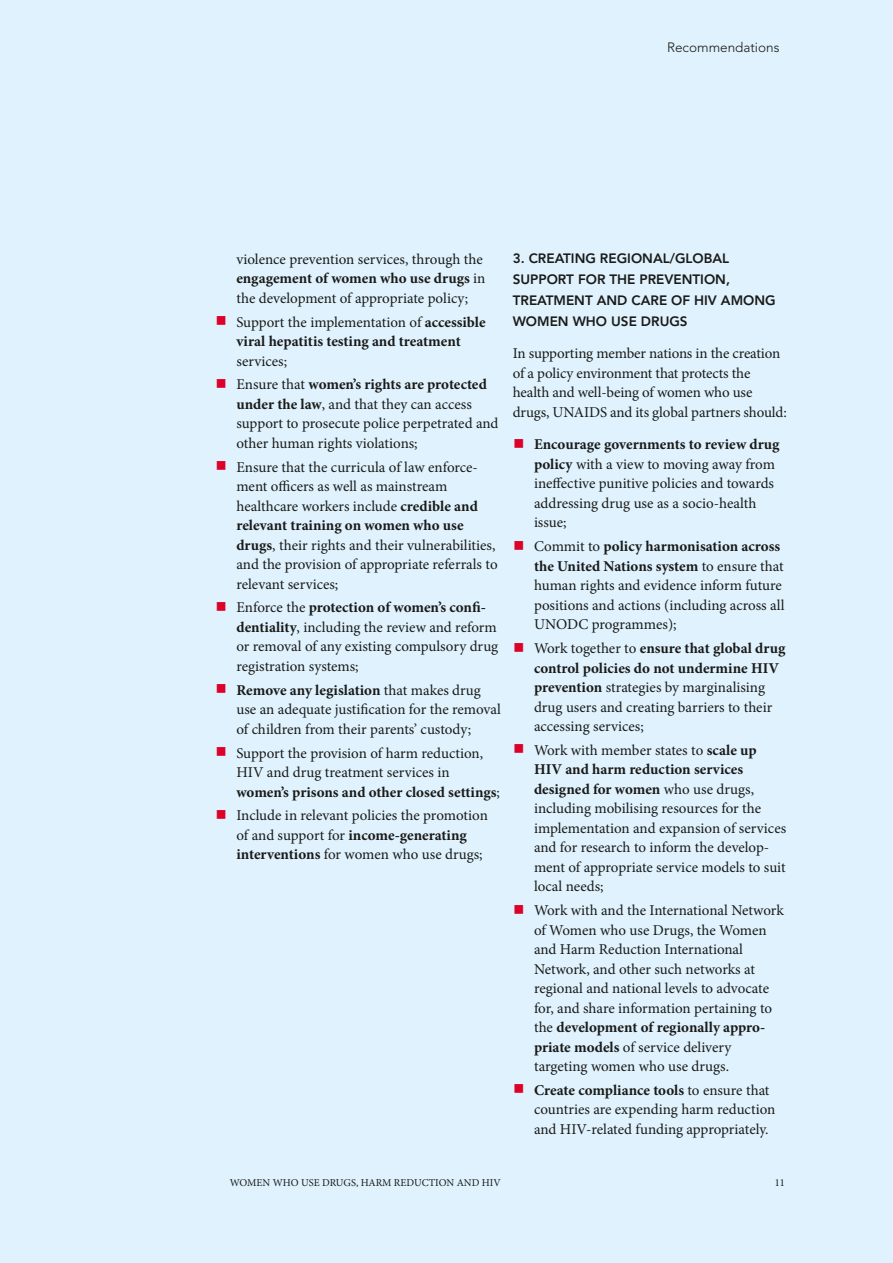
<style>
.page{position:relative;width:893px;height:1263px;background:#dff2fd}
.page>*{position:absolute;margin:0;border:0;box-sizing:border-box;transform-origin:0 0}
.t1{font:15px/19.5px "Minion Pro";letter-spacing:-.005em;color:#1a1a18}
.t2{font:700 15px/19.5px "Minion Pro";letter-spacing:-.005em;color:#1a1a18;text-align:center}
.t3{font:800 13.5px/21px "Avenir";color:#1a1a18;text-align:justify}
.t4{font:300 13.5px "Avenir";color:#1a1a18}
.t5{font:10.5px "Minion Pro";color:#1a1a18}
.s1{font-weight:700}
.s2{font-weight:400;font-size:30px;color:#dd0029}
.s3{font-weight:400}
.s4{font-size:30px;color:#dd0029}
</style>
<div class="page">
<p class="t4" style="left:667px;top:40px;width:114px">Recommendations</p>
<p class="t1" style="left:236px;top:249px;width:250px">violence prevention services, through the <span class="s1">engagement of women who use drugs</span> in the development of appropriate policy;</p>
<p class="t2" style="left:215px;top:312px;width:272px"><span class="s2">■</span> <span class="s3">Support the implementation of</span> accessible viral hepatitis testing and treatment</p>
<p class="t1" style="left:236px;top:351px;width:52px">services;</p>
<p class="t1" style="left:236px;top:375px;width:264px;text-indent:-21px"><span class="s4">■</span> Ensure that <span class="s1">women’s rights are protected under the law</span>, and that they can access support to prosecute police perpetrated and other human rights violations;</p>
<p class="t1" style="left:236px;top:457px;width:263px;text-indent:-21px"><span class="s4">■</span> Ensure that the curricula of law enforce&shy;ment officers as well as mainstream healthcare workers include <span class="s1">credible and relevant training on women who use drugs</span>, their rights and their vulnerabilities, and the provision of appropriate referrals to relevant services;</p>
<p class="t1" style="left:236px;top:598px;width:263px;text-indent:-21px"><span class="s4">■</span> Enforce the <span class="s1">protection of women’s confi&shy;dentiality</span>, including the review and reform or removal of any existing compulsory drug registration systems;</p>
<p class="t1" style="left:236px;top:680px;width:266px;text-indent:-21px"><span class="s4">■</span> <span class="s1">Remove any legislation</span> that makes drug use an adequate justification for the removal of children from their parents’ custody;</p>
<p class="t1" style="left:236px;top:743px;width:265px;text-indent:-21px"><span class="s4">■</span> Support the provision of harm reduction,<br>HIV and drug treatment services in <span class="s1">women’s prisons and other closed settings</span>;</p>
<p class="t1" style="left:236px;top:806px;width:253px;text-indent:-21px"><span class="s4">■</span> Include in relevant policies the promotion of and support for <span class="s1">income-generating interventions</span> for women who use drugs;</p>
<p class="t3" style="left:513px;top:248px;width:219px">3. CREATING REGIONAL/GLOBAL SUPPORT FOR THE PREVENTION, TREATMENT AND CARE OF HIV</p>
<p class="t3" style="left:721px;top:290px;width:56px">AMONG</p>
<p class="t3" style="left:513px;top:311px;width:175px">WOMEN WHO USE DRUGS</p>
<p class="t1" style="left:513px;top:344px;width:275px">In supporting member nations in the creation of a policy environment that protects the health and well-being of women who use drugs, UNAIDS and its global partners should:</p>
<p class="t1" style="left:534px;top:435px;width:247px;text-indent:-21px"><span class="s4">■</span> <span class="s1">Encourage governments to review drug policy</span> with a view to moving away from ineffective punitive policies and towards addressing drug use as a socio-health issue;</p>
<p class="t1" style="left:534px;top:537px;width:252px;text-indent:-21px"><span class="s4">■</span> Commit to <span class="s1">policy harmonisation across the United Nations system</span> to ensure that human rights and evidence inform future positions and actions (including across all UNODC programmes);</p>
<p class="t1" style="left:534px;top:638px;width:253px;text-indent:-21px"><span class="s4">■</span> Work together to <span class="s1">ensure that global drug control policies do not undermine HIV prevention</span> strategies by marginalising drug users and creating barriers to their accessing services;</p>
<p class="t1" style="left:534px;top:740px;width:254px;text-indent:-21px"><span class="s4">■</span> Work with member states to <span class="s1">scale up HIV and harm reduction services designed for women</span> who use drugs, including mobilising resources for the implementation and expansion of services and for research to inform the develop&shy;ment of appropriate service models to suit local needs;</p>
<p class="t1" style="left:534px;top:900px;width:251px;text-indent:-21px"><span class="s4">■</span> Work with and the International Network of Women who use Drugs, the Women and Harm Reduction International Network, and other such networks at regional and national levels to advocate for, and share information pertaining to the <span class="s1">development of regionally appro&shy;priate models</span> of service delivery targeting women who use drugs.</p>
<p class="t1" style="left:534px;top:1080px;width:243px;text-indent:-21px"><span class="s4">■</span> <span class="s1">Create compliance tools</span> to ensure that countries are expending harm reduction and HIV-related funding appropriately.</p>
<p class="t5" style="left:217px;top:1175px;width:273px">WOMEN WHO USE DRUGS, HARM REDUCTION AND HIV</p>
<p class="t5" style="left:778px;top:1175px;width:12px">11</p>
<p class="t5" style="left:230px;top:1175px;width:273px">WOMEN WHO USE DRUGS, HARM REDUCTION AND HIV</p>
<p class="t5" style="left:775px;top:1175px;width:12px">11</p>
</div>
